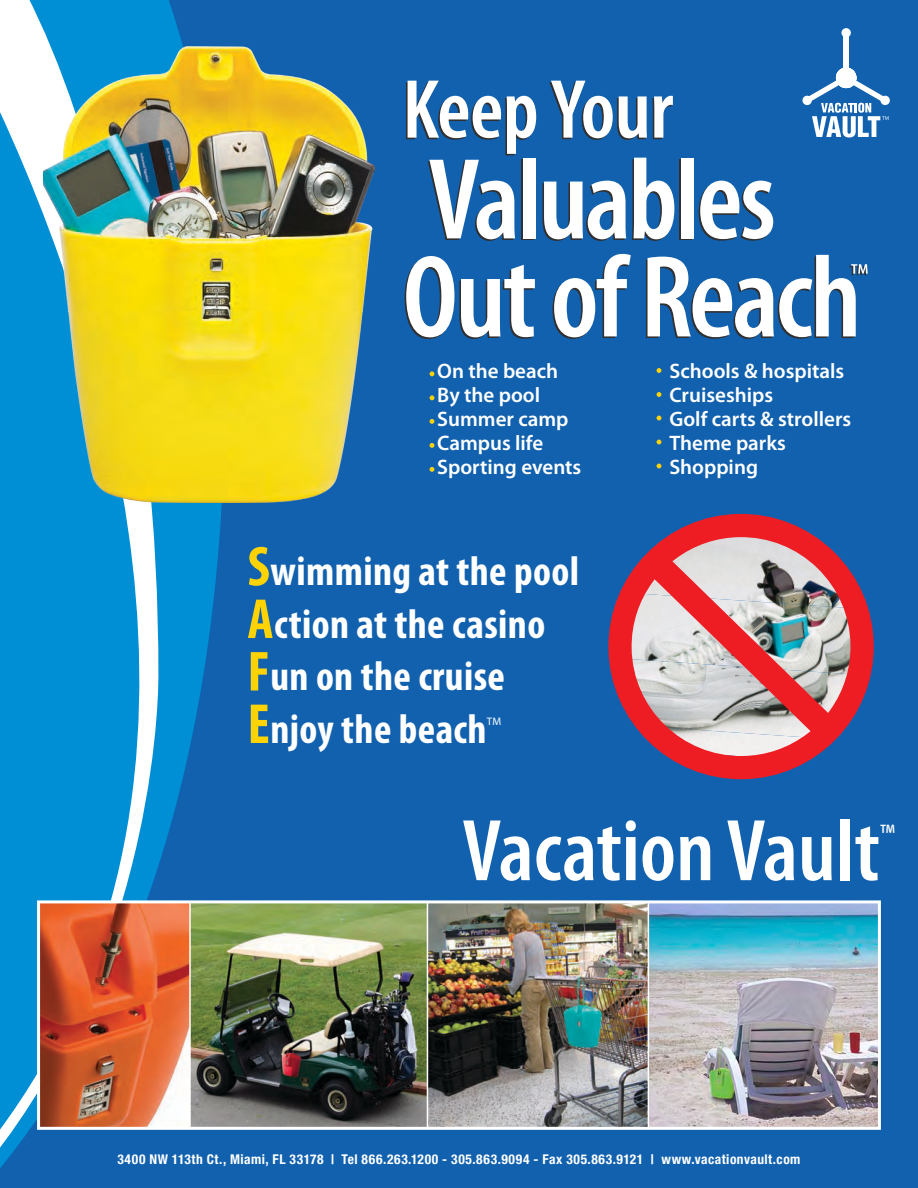
<style>
.page{position:relative;width:918px;height:1188px;background:#1161af}
.page>*{position:absolute;margin:0;border:0;box-sizing:border-box;transform-origin:0 0}
.t1{font:600 condensed 88.5px "Myriad Pro";color:#fff}
.t2{font:700 condensed 41.55px/52.5px "Myriad Pro";letter-spacing:.01em;color:#fff}
.t3{font:condensed 30.15px "Myriad Pro";color:#fff}
.t4{font:600 21px/24px "Myriad Pro";color:#fff}
.t5{font:700 condensed 13.5px "Helvetica Neue";letter-spacing:.04em;color:#fff}
.t6{font:10.95px "Myriad Pro";color:#fff}
.s1{font-size:56.85px;color:#fed304}
</style>
<div class="page">
<svg style="left:0;top:0;width:247px;height:1164px;background:#1d90d0"></svg>
<img style="left:44px;top:47px;width:331px;height:455px">
<div style="left:679px;top:159px;width:13px;height:81px;background:#312f30"></div>
<svg style="left:549px;top:81px;width:124px;height:59px"></svg>
<svg style="left:406px;top:81px;width:130px;height:160px"></svg>
<div style="left:523px;top:158px;width:12px;height:80px;background:#fff"></div>
<svg style="left:542px;top:181px;width:84px;height:60px"></svg>
<svg style="left:632px;top:158px;width:42px;height:83px"></svg>
<div style="left:681px;top:158px;width:13px;height:80px;background:#fff"></div>
<svg style="left:699px;top:181px;width:74px;height:60px"></svg>
<svg style="left:405px;top:256px;width:130px;height:83px"></svg>
<svg style="left:553px;top:254px;width:78px;height:85px"></svg>
<svg style="left:646px;top:255px;width:222px;height:84px"></svg>
<div style="left:841px;top:28px;width:10px;height:10px;background:#fff;border-radius:50%"></div>
<div style="left:844px;top:35px;width:5px;height:40px;background:#fff"></div>
<svg style="left:802px;top:66px;width:89px;height:71px"></svg>
<img style="left:428px;top:904px;width:220px;height:222px">
<img style="left:41px;top:904px;width:386px;height:222px">
<svg style="left:607px;top:513px;width:268px;height:267px;background:#a8798c"></svg>
<svg style="left:657px;top:368px;width:4px;height:5px"></svg>
<svg style="left:657px;top:392px;width:4px;height:5px"></svg>
<svg style="left:657px;top:416px;width:4px;height:4px"></svg>
<svg style="left:657px;top:440px;width:4px;height:4px"></svg>
<svg style="left:657px;top:464px;width:4px;height:4px"></svg>
<svg style="left:430px;top:371px;width:4px;height:5px"></svg>
<svg style="left:430px;top:395px;width:4px;height:5px"></svg>
<svg style="left:430px;top:419px;width:4px;height:5px"></svg>
<svg style="left:430px;top:443px;width:4px;height:5px"></svg>
<svg style="left:430px;top:467px;width:4px;height:5px"></svg>
<img style="left:649px;top:904px;width:228px;height:222px">
<div style="left:37px;top:900px;width:844px;height:230px;border:3px solid #fff"></div>
<hr style="left:189px;top:902px;width:2px;height:226px;background:#fff">
<hr style="left:427px;top:902px;width:1px;height:226px;background:#fff">
<hr style="left:648px;top:902px;width:1px;height:226px;background:#fff">
<p class="t4" style="left:437px;top:358px;width:146px">On the beach<br>By the pool<br>Summer camp<br>Campus life<br>Sporting events</p>
<p class="t4" style="left:669px;top:358px;width:183px">Schools &amp; hospitals<br>Cruiseships<br>Golf carts &amp; strollers<br>Theme parks<br>Shopping</p>
<h2 class="t2" style="left:247px;top:545px;width:333px"><span class="s1">S</span>wimming at the pool<br><span class="s1">A</span>ction at the casino<br><span class="s1">F</span>un on the cruise<br><span class="s1">E</span>njoy the beach</h2>
<p class="t6" style="left:487px;top:715px;width:16px">TM</p>
<h1 class="t1" style="left:462px;top:796px;width:419px">Vacation Vault</h1>
<h3 class="t3" style="left:880px;top:816px;width:17px">™</h3>
<p class="t5" style="left:117px;top:1151px;width:685px">3400 NW 113th Ct., Miami, FL 33178 | Tel 866.263.1200 - 305.863.9094 - Fax 305.863.9121 | www.vacationvault.com</p>
</div>
